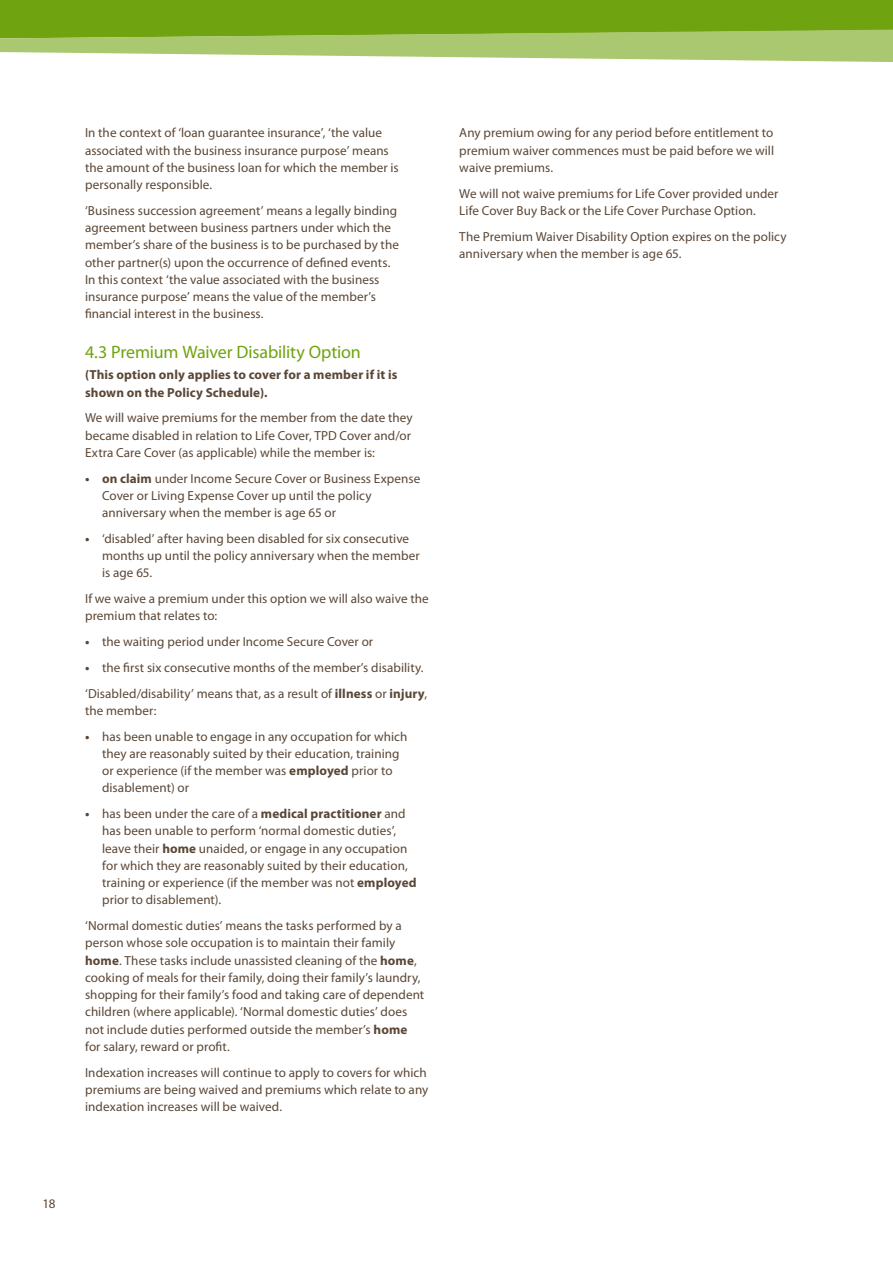
<style>
.page{position:relative;width:893px;height:1263px;background:#fff}
.page>*{position:absolute;margin:0;border:0;box-sizing:border-box;transform-origin:0 0}
.t1{font:18px "Myriad Pro";letter-spacing:-.01em;color:#70a310}
.t2{font:13.2px/17.2px "Myriad Pro";letter-spacing:.005em;color:#5a4736}
.t3{font:700 13.2px/17.2px "Myriad Pro";letter-spacing:.01em;color:#5a4736}
.s1{font-weight:700}
</style>
<div class="page">
<svg style="left:0;top:0;width:893px;height:62px;background:#90b846"></svg>
<p class="t2" style="left:85px;top:124px;width:314px">In the context of ‘loan guarantee insurance’, ‘the value associated with the business insurance purpose’ means the amount of the business loan for which the member is personally responsible.</p>
<p class="t2" style="left:85px;top:202px;width:315px">‘Business succession agreement’ means a legally binding agreement between business partners under which the member’s share of the business is to be purchased by the other partner(s) upon the occurrence of defined events.<br>In this context ‘the value associated with the business insurance purpose’ means the value of the member’s financial interest in the business.</p>
<h1 class="t1" style="left:85px;top:341px;width:277px">4.3 Premium Waiver Disability Option</h1>
<p class="t3" style="left:85px;top:366px;width:314px">(This option only applies to cover for a member if it is shown on the Policy Schedule).</p>
<p class="t2" style="left:85px;top:409px;width:329px">We will waive premiums for the member from the date they became disabled in relation to Life Cover, TPD Cover and/or<br>Extra Care Cover (as applicable) while the member is:</p>
<p class="t2" style="left:102px;top:469px;width:320px;text-indent:-17px"><span class="s1">• on claim</span> under Income Secure Cover or Business Expense<br>Cover or Living Expense Cover up until the policy anniversary when the member is age 65 or</p>
<p class="t2" style="left:102px;top:530px;width:319px;text-indent:-17px"><span class="s1">•</span> ‘disabled’ after having been disabled for six consecutive months up until the policy anniversary when the member is age 65.</p>
<p class="t2" style="left:85px;top:590px;width:345px">If we waive a premium under this option we will also waive the premium that relates to:</p>
<p class="t2" style="left:85px;top:633px;width:290px"><span class="s1">•</span> the waiting period under Income Secure Cover or</p>
<p class="t2" style="left:85px;top:654px;width:344px;line-height:25.8px"><span class="s1">•</span> the first six consecutive months of the member’s disability. ‘Disabled/disability’ means that, as a result of <span class="s1">illness</span> or <span class="s1">injury</span>,</p>
<p class="t2" style="left:85px;top:702px;width:73px">the member:</p>
<p class="t2" style="left:102px;top:727px;width:307px;text-indent:-17px"><span class="s1">•</span> has been unable to engage in any occupation for which they are reasonably suited by their education, training or experience (if the member was <span class="s1">employed</span> prior to disablement) or</p>
<p class="t2" style="left:102px;top:805px;width:316px;text-indent:-17px"><span class="s1">•</span> has been under the care of a <span class="s1">medical practitioner</span> and has been unable to perform ‘normal domestic duties’, leave their <span class="s1">home</span> unaided, or engage in any occupation for which they are reasonably suited by their education, training or experience (if the member was not <span class="s1">employed </span>prior to disablement).</p>
<p class="t2" style="left:85px;top:917px;width:341px">‘Normal domestic duties’ means the tasks performed by a person whose sole occupation is to maintain their family <span class="s1">home</span>. These tasks include unassisted cleaning of the <span class="s1">home</span>, cooking of meals for their family, doing their family’s laundry, shopping for their family’s food and taking care of dependent children (where applicable). ‘Normal domestic duties’ does not include duties performed outside the member’s <span class="s1">home </span>for salary, reward or profit.</p>
<p class="t2" style="left:85px;top:1063px;width:345px;text-align:justify">Indexation increases will continue to apply to covers for which premiums are being waived and premiums which relate to any indexation increases will be waived.</p>
<p class="t2" style="left:459px;top:124px;width:316px;text-align:justify">Any premium owing for any period before entitlement to premium waiver commences must be paid before we will waive premiums.</p>
<p class="t2" style="left:459px;top:184px;width:321px">We will not waive premiums for Life Cover provided under<br>Life Cover Buy Back or the Life Cover Purchase Option.</p>
<p class="t2" style="left:459px;top:227px;width:329px">The Premium Waiver Disability Option expires on the policy anniversary when the member is age 65.</p>
<p class="t2" style="left:43px;top:1194px;width:14px">18</p>
</div>
